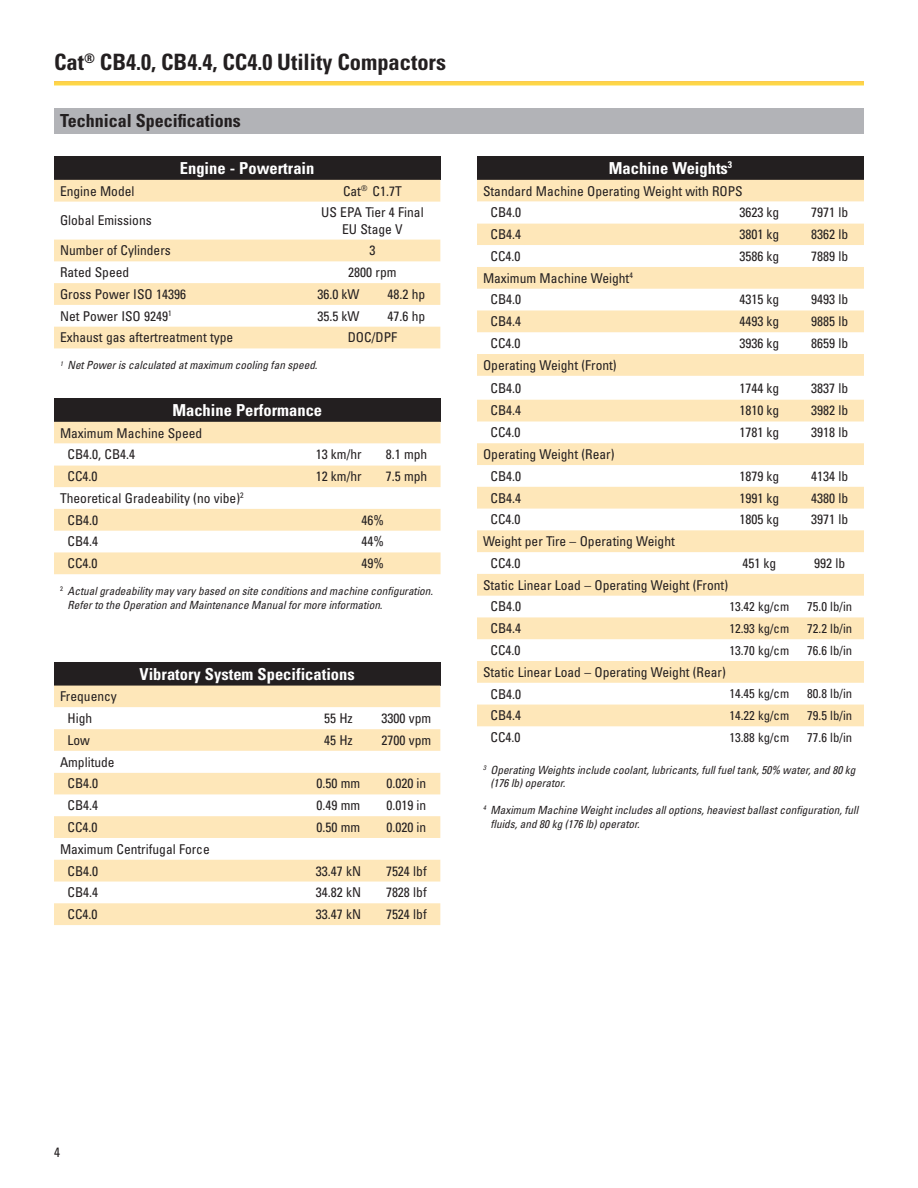
<style>
.page{position:relative;width:918px;height:1188px;background:#fff}
.page>*{position:absolute;margin:0;border:0;box-sizing:border-box;transform-origin:0 0}
.t1{font:700 condensed 22.5px "Univers LT Std";color:#231f20}
.t2{font:700 condensed 18px "Univers LT Std";color:#231f20}
.t3{font:700 condensed 16.5px "Univers LT Std";color:#fff}
.SH2{font:condensed 13.5px/16.2px "Univers LT Std";color:#231f20;text-align:center}
.t4{font:condensed 12.75px "Univers LT Std";color:#231f20}
.t5{font:italic condensed 11.25px/13.5px "Univers LT Std";color:#231f20}
</style>
<div class="page">
<div style="left:54px;top:108px;width:810px;height:25px;background:#b2b3b7"></div>
<div style="left:54px;top:156px;width:386px;height:24px;background:#231f20"></div>
<svg style="left:54px;top:180px;width:386px;height:168px;fill:#fee9bf"></svg>
<div style="left:54px;top:398px;width:387px;height:24px;background:#231f20"></div>
<svg style="left:54px;top:422px;width:387px;height:152px;fill:#fee7b9"></svg>
<svg style="left:54px;top:444px;width:387px;height:21px"></svg>
<div style="left:54px;top:662px;width:386px;height:24px;background:#231f20"></div>
<svg style="left:54px;top:686px;width:386px;height:239px;fill:#fee7b9"></svg>
<svg style="left:54px;top:707px;width:386px;height:66px"></svg>
<div style="left:477px;top:156px;width:387px;height:24px;background:#231f20"></div>
<svg style="left:477px;top:180px;width:387px;height:546px;fill:#fee7b9"></svg>
<svg style="left:477px;top:202px;width:387px;height:65px"></svg>
<h1 class="t1" style="left:54px;top:48px;width:394px">Cat<sup>®</sup> CB4.0, CB4.4, CC4.0 Utility Compactors</h1>
<p class="t2" style="left:60px;top:110px;width:182px">Technical Specifications</p>
<p class="t3" style="left:180px;top:158px;width:136px">Engine - Powertrain</p>
<p class="SH2" style="left:60px;top:183px;width:76px">Engine Model</p>
<p class="SH2" style="left:343px;top:183px;width:60px">Cat<sup>®</sup> C1.7T</p>
<p class="SH2" style="left:60px;top:212px;width:93px">Global Emissions</p>
<p class="SH2" style="left:321px;top:204px;width:104px">US EPA Tier 4 Final<br>EU Stage V</p>
<p class="SH2" style="left:60px;top:242px;width:112px">Number of Cylinders</p>
<p class="SH2" style="left:369px;top:242px;width:7px">3</p>
<p class="SH2" style="left:60px;top:264px;width:71px">Rated Speed</p>
<p class="SH2" style="left:348px;top:264px;width:50px">2800 rpm</p>
<p class="SH2" style="left:60px;top:286px;width:128px">Gross Power ISO 14396</p>
<p class="SH2" style="left:317px;top:286px;width:44px">36.0 kW</p>
<p class="SH2" style="left:388px;top:286px;width:39px">48.2 hp</p>
<p class="SH2" style="left:60px;top:308px;width:113px">Net Power ISO 9249<sup>1</sup></p>
<p class="SH2" style="left:317px;top:308px;width:44px">35.5 kW</p>
<p class="SH2" style="left:388px;top:308px;width:39px">47.6 hp</p>
<p class="SH2" style="left:60px;top:329px;width:175px">Exhaust gas aftertreatment type</p>
<p class="SH2" style="left:348px;top:329px;width:51px">DOC/DPF</p>
<p class="t5" style="left:60px;top:359px;width:259px"><sup>1</sup> Net Power is calculated at maximum cooling fan speed.</p>
<p class="t3" style="left:172px;top:400px;width:151px">Machine Performance</p>
<p class="SH2" style="left:60px;top:424px;width:144px">Maximum Machine Speed</p>
<p class="SH2" style="left:68px;top:446px;width:69px">CB4.0, CB4.4</p>
<p class="SH2" style="left:316px;top:446px;width:48px">13 km/hr</p>
<p class="SH2" style="left:386px;top:446px;width:43px">8.1 mph</p>
<p class="SH2" style="left:68px;top:468px;width:31px">CC4.0</p>
<p class="SH2" style="left:316px;top:468px;width:48px">12 km/hr</p>
<p class="SH2" style="left:386px;top:468px;width:43px">7.5 mph</p>
<p class="SH2" style="left:60px;top:490px;width:185px">Theoretical Gradeability (no vibe)<sup>2</sup></p>
<p class="SH2" style="left:68px;top:512px;width:32px">CB4.0</p>
<p class="SH2" style="left:361px;top:512px;width:24px">46%</p>
<p class="SH2" style="left:68px;top:533px;width:32px">CB4.4</p>
<p class="SH2" style="left:361px;top:533px;width:24px">44%</p>
<p class="SH2" style="left:68px;top:555px;width:31px">CC4.0</p>
<p class="SH2" style="left:361px;top:555px;width:24px">49%</p>
<p class="t5" style="left:68px;top:584px;width:367px;text-indent:-8px"><sup>2</sup> Actual gradeability may vary based on site conditions and machine configuration.<br>Refer to the Operation and Maintenance Manual for more information.</p>
<p class="t3" style="left:140px;top:664px;width:217px">Vibratory System Specifications</p>
<p class="SH2" style="left:60px;top:688px;width:58px">Frequency</p>
<p class="SH2" style="left:68px;top:710px;width:26px">High</p>
<p class="SH2" style="left:324px;top:710px;width:30px">55 Hz</p>
<p class="SH2" style="left:382px;top:710px;width:51px">3300 vpm</p>
<p class="SH2" style="left:68px;top:732px;width:24px">Low</p>
<p class="SH2" style="left:324px;top:732px;width:30px">45 Hz</p>
<p class="SH2" style="left:382px;top:732px;width:51px">2700 vpm</p>
<p class="SH2" style="left:60px;top:754px;width:56px">Amplitude</p>
<p class="SH2" style="left:68px;top:775px;width:32px">CB4.0</p>
<p class="SH2" style="left:317px;top:775px;width:45px">0.50 mm</p>
<p class="SH2" style="left:386px;top:775px;width:42px">0.020 in</p>
<p class="SH2" style="left:68px;top:797px;width:32px">CB4.4</p>
<p class="SH2" style="left:317px;top:797px;width:45px">0.49 mm</p>
<p class="SH2" style="left:386px;top:797px;width:42px">0.019 in</p>
<p class="SH2" style="left:68px;top:819px;width:31px">CC4.0</p>
<p class="SH2" style="left:317px;top:819px;width:45px">0.50 mm</p>
<p class="SH2" style="left:386px;top:819px;width:42px">0.020 in</p>
<p class="SH2" style="left:60px;top:841px;width:151px">Maximum Centrifugal Force</p>
<p class="SH2" style="left:68px;top:862px;width:32px">CB4.0</p>
<p class="SH2" style="left:316px;top:862px;width:47px">33.47 kN</p>
<p class="SH2" style="left:386px;top:862px;width:42px">7524 lbf</p>
<p class="SH2" style="left:68px;top:884px;width:32px">CB4.4</p>
<p class="SH2" style="left:316px;top:884px;width:47px">34.82 kN</p>
<p class="SH2" style="left:386px;top:884px;width:42px">7828 lbf</p>
<p class="SH2" style="left:68px;top:906px;width:31px">CC4.0</p>
<p class="SH2" style="left:316px;top:906px;width:47px">33.47 kN</p>
<p class="SH2" style="left:386px;top:906px;width:42px">7524 lbf</p>
<p class="t3" style="left:609px;top:158px;width:125px">Machine Weights<sup>3</sup></p>
<p class="SH2" style="left:483px;top:183px;width:261px">Standard Machine Operating Weight with ROPS</p>
<p class="SH2" style="left:491px;top:204px;width:32px">CB4.0</p>
<p class="SH2" style="left:739px;top:204px;width:42px">3623 kg</p>
<p class="SH2" style="left:811px;top:204px;width:39px">7971 lb</p>
<p class="SH2" style="left:491px;top:226px;width:32px">CB4.4</p>
<p class="SH2" style="left:739px;top:226px;width:42px">3801 kg</p>
<p class="SH2" style="left:811px;top:226px;width:39px">8362 lb</p>
<p class="SH2" style="left:491px;top:248px;width:31px">CC4.0</p>
<p class="SH2" style="left:739px;top:248px;width:42px">3586 kg</p>
<p class="SH2" style="left:811px;top:248px;width:39px">7889 lb</p>
<p class="SH2" style="left:483px;top:270px;width:151px">Maximum Machine Weight<sup>4</sup></p>
<p class="SH2" style="left:491px;top:291px;width:32px">CB4.0</p>
<p class="SH2" style="left:740px;top:291px;width:41px">4315 kg</p>
<p class="SH2" style="left:811px;top:291px;width:39px">9493 lb</p>
<p class="SH2" style="left:491px;top:313px;width:32px">CB4.4</p>
<p class="SH2" style="left:739px;top:313px;width:42px">4493 kg</p>
<p class="SH2" style="left:811px;top:313px;width:39px">9885 lb</p>
<p class="SH2" style="left:491px;top:335px;width:31px">CC4.0</p>
<p class="SH2" style="left:739px;top:335px;width:42px">3936 kg</p>
<p class="SH2" style="left:811px;top:335px;width:39px">8659 lb</p>
<p class="SH2" style="left:483px;top:357px;width:135px">Operating Weight (Front)</p>
<p class="SH2" style="left:491px;top:380px;width:32px">CB4.0</p>
<p class="SH2" style="left:739px;top:380px;width:42px">1744 kg</p>
<p class="SH2" style="left:811px;top:380px;width:39px">3837 lb</p>
<p class="SH2" style="left:491px;top:402px;width:32px">CB4.4</p>
<p class="SH2" style="left:739px;top:402px;width:42px">1810 kg</p>
<p class="SH2" style="left:811px;top:402px;width:39px">3982 lb</p>
<p class="SH2" style="left:491px;top:424px;width:31px">CC4.0</p>
<p class="SH2" style="left:739px;top:424px;width:42px">1781 kg</p>
<p class="SH2" style="left:811px;top:424px;width:39px">3918 lb</p>
<p class="SH2" style="left:483px;top:446px;width:133px">Operating Weight (Rear)</p>
<p class="SH2" style="left:491px;top:468px;width:32px">CB4.0</p>
<p class="SH2" style="left:739px;top:468px;width:42px">1879 kg</p>
<p class="SH2" style="left:811px;top:468px;width:39px">4134 lb</p>
<p class="SH2" style="left:491px;top:489px;width:32px">CB4.4</p>
<p class="SH2" style="left:739px;top:489px;width:42px">1991 kg</p>
<p class="SH2" style="left:811px;top:489px;width:39px">4380 lb</p>
<p class="SH2" style="left:491px;top:511px;width:31px">CC4.0</p>
<p class="SH2" style="left:739px;top:511px;width:42px">1805 kg</p>
<p class="SH2" style="left:811px;top:511px;width:39px">3971 lb</p>
<p class="SH2" style="left:483px;top:533px;width:193px">Weight per Tire – Operating Weight</p>
<p class="SH2" style="left:491px;top:555px;width:31px">CC4.0</p>
<p class="SH2" style="left:742px;top:555px;width:36px">451 kg</p>
<p class="SH2" style="left:814px;top:555px;width:33px">992 lb</p>
<p class="SH2" style="left:483px;top:577px;width:247px">Static Linear Load – Operating Weight (Front)</p>
<p class="SH2" style="left:491px;top:598px;width:32px">CB4.0</p>
<p class="t4" style="left:729px;top:599px;width:61px">13.42 kg/cm</p>
<p class="t4" style="left:807px;top:599px;width:46px">75.0 lb/in</p>
<p class="SH2" style="left:491px;top:620px;width:32px">CB4.4</p>
<p class="t4" style="left:729px;top:620px;width:61px">12.93 kg/cm</p>
<p class="t4" style="left:807px;top:620px;width:46px">72.2 lb/in</p>
<p class="SH2" style="left:491px;top:642px;width:31px">CC4.0</p>
<p class="t4" style="left:729px;top:642px;width:61px">13.70 kg/cm</p>
<p class="t4" style="left:807px;top:642px;width:46px">76.6 lb/in</p>
<p class="SH2" style="left:483px;top:664px;width:244px">Static Linear Load – Operating Weight (Rear)</p>
<p class="SH2" style="left:491px;top:685px;width:32px">CB4.0</p>
<p class="t4" style="left:729px;top:686px;width:61px">14.45 kg/cm</p>
<p class="t4" style="left:807px;top:686px;width:46px">80.8 lb/in</p>
<p class="SH2" style="left:491px;top:707px;width:32px">CB4.4</p>
<p class="t4" style="left:729px;top:707px;width:61px">14.22 kg/cm</p>
<p class="t4" style="left:807px;top:707px;width:46px">79.5 lb/in</p>
<p class="SH2" style="left:491px;top:729px;width:31px">CC4.0</p>
<p class="t4" style="left:729px;top:729px;width:61px">13.88 kg/cm</p>
<p class="t4" style="left:807px;top:729px;width:46px">77.6 lb/in</p>
<p class="t5" style="left:491px;top:763px;width:367px;text-indent:-8px"><sup>3</sup> Operating Weights include coolant, lubricants, full fuel tank, 50% water, and 80 kg (176 lb) operator.</p>
<p class="t5" style="left:491px;top:803px;width:369px;text-indent:-8px"><sup>4</sup> Maximum Machine Weight includes all options, heaviest ballast configuration, full fluids, and 80 kg (176 lb) operator.</p>
<p class="SH2" style="left:54px;top:1144px;width:7px">4</p>
</div>
